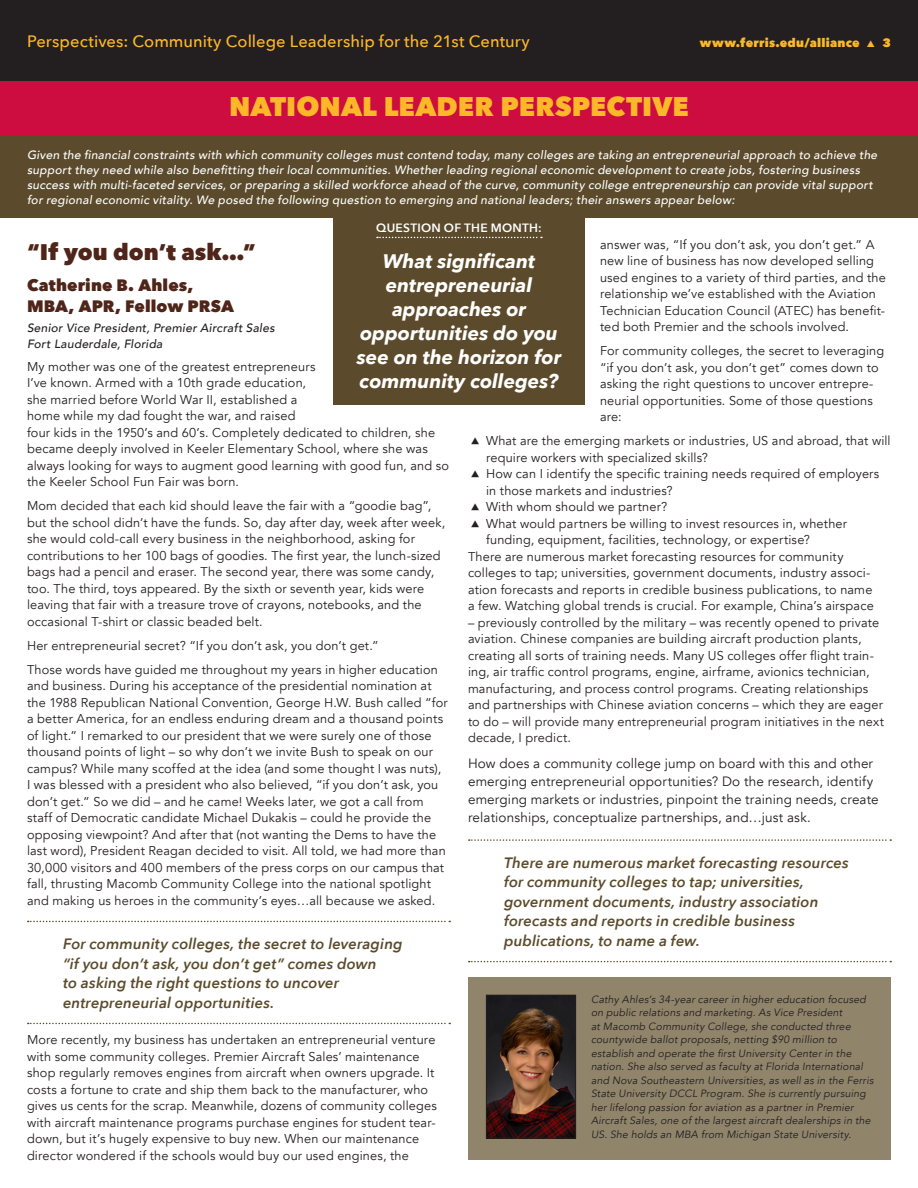
<style>
.page{position:relative;width:918px;height:1188px;background:#fff}
.page>*{position:absolute;margin:0;border:0;box-sizing:border-box;transform-origin:0 0}
.Head_2_-_yellow{font:800 27px "Avenir Next";letter-spacing:.005em;color:#fcb828}
.Head1{font:800 22.5px "Avenir Next";letter-spacing:.005em;color:#4f2519}
.Q_text-white{font:italic 700 19.5px/24px "Avenir Next";color:#fff;text-align:center}
.t1{font:500 16.5px "Avenir Next";letter-spacing:.005em;color:#fcb828}
.byline{font:800 16.5px/21px "Avenir Next";letter-spacing:.01em;color:#4f2519}
.Brown_Quote_with_Rul{font:italic 600 15px/19.5px "Avenir Next";letter-spacing:.01em;color:#5b4b2c}
.Bodytext{font:13.5px/18px "Avenir";letter-spacing:.01em;color:#231f20}
.Bodytext-2{font:12.75px/16.5px "Avenir";letter-spacing:.015em;color:#231f20}
.introtext-white{font:italic 500 12px/15px "Avenir";letter-spacing:.02em;color:#fff}
.byline-officialtitle{font:italic 500 12px/16.5px "Avenir";letter-spacing:.02em;color:#231f20}
.t2{font:800 12px "Avenir Next";letter-spacing:.02em;color:#fcb828}
.Q_of_the_month{font:600 12px "Avenir Next";letter-spacing:.02em;color:#fff}
.bio{font:italic 10.5px/13.5px "Avenir";letter-spacing:.02em;color:#231f20}
</style>
<div class="page">
<div style="left:0;top:81px;width:918px;height:54px;background:#cd0d40"></div>
<div style="left:0;top:0;width:918px;height:81px;background:#231f20"></div>
<div style="left:468px;top:977px;width:423px;height:183px;background:#90846b"></div>
<img style="left:488px;top:997px;width:86px;height:139px">
<div style="left:486px;top:995px;width:90px;height:143px;border:1px solid #231f20"></div>
<div style="left:0;top:135px;width:918px;height:82px;background:#5b4b2c"></div>
<div style="left:333px;top:211px;width:252px;height:194px;background:#5b4b2c"></div>
<svg style="left:377px;top:237px;width:165px;height:1px"></svg>
<svg style="left:469px;top:839px;width:422px;height:2px"></svg>
<svg style="left:469px;top:961px;width:422px;height:1px"></svg>
<svg style="left:28px;top:921px;width:422px;height:1px"></svg>
<svg style="left:28px;top:1023px;width:422px;height:1px"></svg>
<p class="t1" style="left:27px;top:27px;width:504px">Perspectives: Community College Leadership for the 21st Century</p>
<p class="t2" style="left:700px;top:36px;width:193px">www.ferris.edu/alliance ▲ 3</p>
<p class="Head_2_-_yellow" style="left:229px;top:89px;width:461px">NATIONAL LEADER PERSPECTIVE</p>
<p class="introtext-white" style="left:27px;top:147px;width:852px">Given the financial constraints with which community colleges must contend today, many colleges are taking an entrepreneurial approach to achieve the support they need while also benefitting their local communities. Whether leading regional economic development to create jobs, fostering business success with multi-faceted services, or preparing a skilled workforce ahead of the curve, community college entrepreneurship can provide vital support for regional economic vitality. We posed the following question to emerging and national leaders; their answers appear below:</p>
<p class="Q_of_the_month" style="left:376px;top:218px;width:167px">QUESTION OF THE MONTH:</p>
<p class="Q_text-white" style="left:357px;top:249px;width:206px">What significant entrepreneurial approaches or opportunities do you see on the horizon for community colleges?</p>
<p class="Bodytext-2" style="left:600px;top:236px;width:287px">answer was, “If you don’t ask, you don’t get.” A new line of business has now developed selling used engines to a variety of third parties, and the relationship we’ve established with the Aviation Technician Education Council (ATEC) has benefit&shy;ted both Premier and the schools involved.</p>
<p class="Bodytext-2" style="left:600px;top:343px;width:286px">For community colleges, the secret to leveraging “if you don’t ask, you don’t get” comes down to asking the right questions to uncover entrepre&shy;neurial opportunities. Some of those questions are:</p>
<p class="Bodytext-2" style="left:486px;top:433px;width:406px">What are the emerging markets or industries, US and abroad, that will require workers with specialized skills?</p>
<p class="Bodytext-2" style="left:486px;top:466px;width:395px">How can I identify the specific training needs required of employers in those markets and industries?</p>
<p class="Bodytext-2" style="left:486px;top:499px;width:183px">With whom should we partner?</p>
<p class="Bodytext-2" style="left:486px;top:515px;width:363px">What would partners be willing to invest resources in, whether funding, equipment, facilities, technology, or expertise?</p>
<p class="Bodytext-2" style="left:468px;top:548px;width:407px">There are numerous market forecasting resources for community colleges to tap; universities, government documents, industry associ&shy;ation forecasts and reports in credible business publications, to name a few. Watching global trends is crucial. For example, China’s airspace</p>
<p class="Bodytext-2" style="left:468px;top:614px;width:417px">– previously controlled by the military – was recently opened to private aviation. Chinese companies are building aircraft production plants, creating all sorts of training needs. Many US colleges offer flight train&shy;ing, air traffic control programs, engine, airframe, avionics technician, manufacturing, and process control programs. Creating relationships and partnerships with Chinese aviation concerns – which they are eager to do – will provide many entrepreneurial program initiatives in the next decade, I predict.</p>
<p class="Bodytext" style="left:468px;top:754px;width:412px">How does a community college jump on board with this and other emerging entrepreneurial opportunities? Do the research, identify emerging markets or industries, pinpoint the training needs, create relationships, conceptualize partnerships, and…just ask.</p>
<p class="Head1" style="left:27px;top:238px;width:231px">“If you don’t ask…”</p>
<p class="byline" style="left:27px;top:275px;width:208px">Catherine B. Ahles,<br>MBA, APR, Fellow PRSA</p>
<p class="byline-officialtitle" style="left:27px;top:320px;width:249px">Senior Vice President, Premier Aircraft Sales<br>Fort Lauderdale, Florida</p>
<p class="Bodytext-2" style="left:27px;top:358px;width:424px">My mother was one of the greatest entrepreneurs<br>I’ve known. Armed with a 10th grade education,<br>she married before World War II, established a<br>home while my dad fought the war, and raised<br>four kids in the 1950’s and 60’s. Completely dedicated to children, she became deeply involved in Keeler Elementary School, where she was always looking for ways to augment good learning with good fun, and so the Keeler School Fun Fair was born.</p>
<p class="Bodytext-2" style="left:27px;top:498px;width:420px">Mom decided that each kid should leave the fair with a “goodie bag”, but the school didn’t have the funds. So, day after day, week after week, she would cold-call every business in the neighborhood, asking for contributions to her 100 bags of goodies. The first year, the lunch-sized bags had a pencil and eraser. The second year, there was some candy, too. The third, toys appeared. By the sixth or seventh year, kids were leaving that fair with a treasure trove of crayons, notebooks, and the occasional T-shirt or classic beaded belt.</p>
<p class="Bodytext-2" style="left:27px;top:637px;width:353px">Her entrepreneurial secret? “If you don’t ask, you don’t get.”</p>
<p class="Bodytext-2" style="left:27px;top:661px;width:422px">Those words have guided me throughout my years in higher education and business. During his acceptance of the presidential nomination at the 1988 Republican National Convention, George H.W. Bush called “for a better America, for an endless enduring dream and a thousand points of light.” I remarked to our president that we were surely one of those thousand points of light – so why don’t we invite Bush to speak on our campus? While many scoffed at the idea (and some thought I was nuts), I was blessed with a president who also believed, “if you don’t ask, you don’t get.” So we did – and he came! Weeks later, we got a call from staff of Democratic candidate Michael Dukakis – could he provide the opposing viewpoint? And after that (not wanting the Dems to have the last word), President Reagan decided to visit. All told, we had more than 30,000 visitors and 400 members of the press corps on our campus that fall, thrusting Macomb Community College into the national spotlight and making us heroes in the community’s eyes…all because we asked.</p>
<p class="Brown_Quote_with_Rul" style="left:504px;top:852px;width:346px">There are numerous market forecasting resources for community colleges to tap; universities, government documents, industry association forecasts and reports in credible business</p>
<p class="Brown_Quote_with_Rul" style="left:63px;top:934px;width:341px">For community colleges, the secret to leveraging</p>
<p class="Brown_Quote_with_Rul" style="left:504px;top:930px;width:197px">publications, to name a few.</p>
<p class="Brown_Quote_with_Rul" style="left:63px;top:953px;width:315px">“if you don’t ask, you don’t get” comes down to asking the right questions to uncover entrepreneurial opportunities.</p>
<p class="bio" style="left:591px;top:993px;width:284px">Cathy Ahles’s 34-year career in higher education focused on public relations and marketing. As Vice President<br>at Macomb Community College, she conducted three countywide ballot proposals, netting $90 million to establish and operate the first University Center in the nation. She also served as faculty at Florida International and Nova Southeastern Universities, as well as in the Ferris State University DCCL Program. She is currently pursuing her lifelong passion for aviation as a partner in Premier Aircraft Sales, one of the largest aircraft dealerships in the US. She holds an MBA from Michigan State University.</p>
<p class="Bodytext-2" style="left:27px;top:1032px;width:411px">More recently, my business has undertaken an entrepreneurial venture with some community colleges. Premier Aircraft Sales’ maintenance shop regularly removes engines from aircraft when owners upgrade. It costs a fortune to crate and ship them back to the manufacturer, who gives us cents for the scrap. Meanwhile, dozens of community colleges with aircraft maintenance programs purchase engines for student tear&shy;down, but it’s hugely expensive to buy new. When our maintenance director wondered if the schools would buy our used engines, the</p>
</div>
